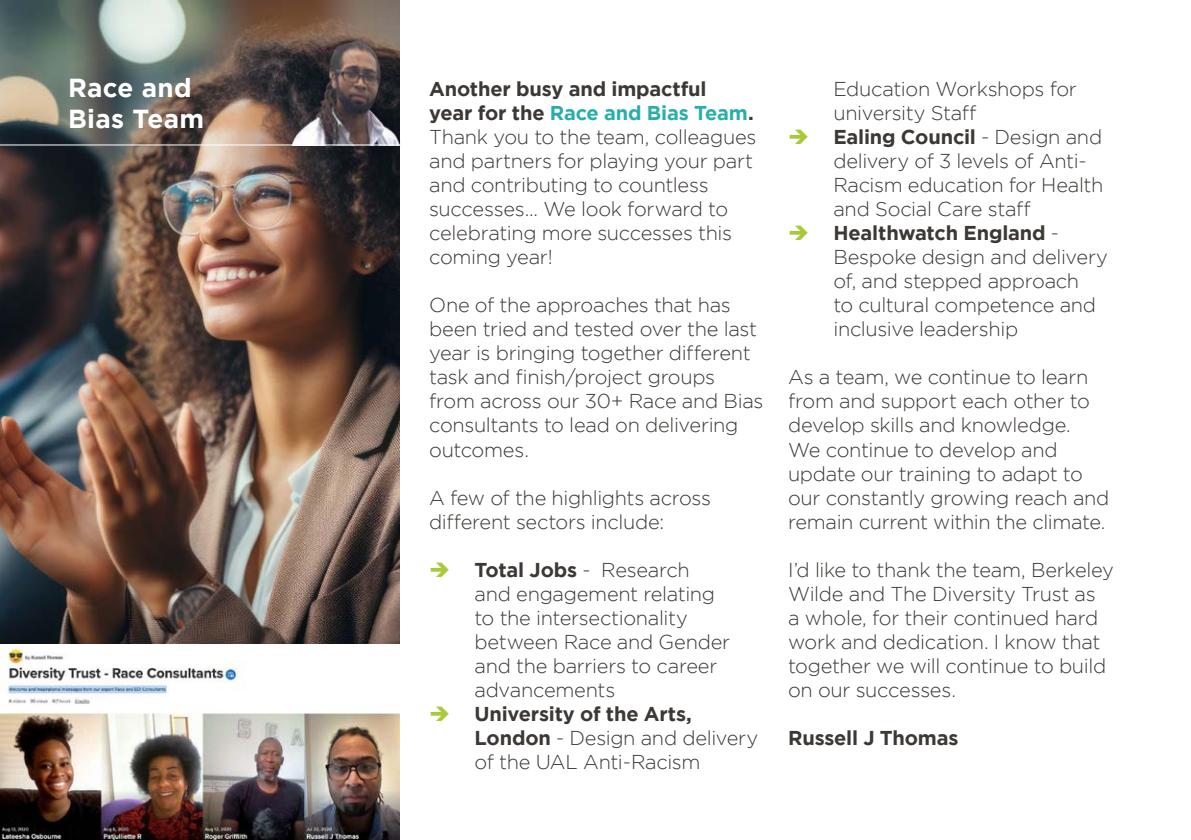
<style>
.page{position:relative;width:1191px;height:840px;background:#fff}
.page>*{position:absolute;margin:0;border:0;box-sizing:border-box;transform-origin:0 0}
.t1{font:700 26px/31.2px "Gotham";letter-spacing:.01em;color:#fff}
.t2{font:300 20px/24px "Gotham";letter-spacing:-.015em;color:#3c3835}
.t3{font:700 20px "Gotham";letter-spacing:-.01em;color:#3c3835}
.s1{font-weight:700}
.s2{font-weight:700;color:#29afab}
.s3{color:#aac939}
</style>
<div class="page">
<img style="left:0;top:0;width:400px;height:839px">
<img style="left:286px;top:31px;width:115px;height:113px">
<hr style="left:0;top:144px;width:407px;height:1px;background:#fff">
<p class="t1" style="left:68px;top:71px;width:138px">Race and<br>Bias Team</p>
<p class="t2" style="left:429px;top:77px;width:329px"><span class="s1">Another busy and impactful<br>year for the</span> <span class="s2">Race and Bias Team</span><span class="s1">.<br></span>Thank you to the team, colleagues and partners for playing your part and contributing to countless successes... We look forward to celebrating more successes this coming year!</p>
<p class="t2" style="left:429px;top:293px;width:336px">One of the approaches that has been tried and tested over the last year is bringing together different task and finish/project groups from across our 30+ Race and Bias consultants to lead on delivering outcomes.</p>
<p class="t2" style="left:429px;top:485px;width:283px">A few of the highlights across different sectors include:</p>
<p class="t2" style="left:474px;top:557px;width:257px;text-indent:-45px"><span class="s3">➔</span> <span class="s1">Total Jobs</span> - Research and engagement relating to the intersectionality between Race and Gender and the barriers to career advancements</p>
<p class="t2" style="left:474px;top:701px;width:285px;text-indent:-45px"><span class="s3">➔</span> <span class="s1">University of the Arts,<br>London</span> - Design and delivery of the UAL Anti-Racism</p>
<p class="t2" style="left:833px;top:77px;width:245px">Education Workshops for university Staff</p>
<p class="t2" style="left:833px;top:125px;width:271px;text-indent:-45px"><span class="s3">➔</span> <span class="s1">Ealing Council</span> - Design and delivery of 3 levels of Anti-<br>Racism education for Health and Social Care staff</p>
<p class="t2" style="left:833px;top:221px;width:276px;text-indent:-45px"><span class="s3">➔</span> <span class="s1">Healthwatch England</span> -<br>Bespoke design and delivery of, and stepped approach<br>to cultural competence and inclusive leadership</p>
<p class="t2" style="left:788px;top:365px;width:323px">As a team, we continue to learn from and support each other to develop skills and knowledge.<br>We continue to develop and update our training to adapt to our constantly growing reach and remain current within the climate.</p>
<p class="t2" style="left:788px;top:557px;width:327px">I’d like to thank the team, Berkeley<br>Wilde and The Diversity Trust as<br>a whole, for their continued hard work and dedication. I know that together we will continue to build on our successes.</p>
<p class="t3" style="left:788px;top:725px;width:172px">Russell J Thomas</p>
</div>
